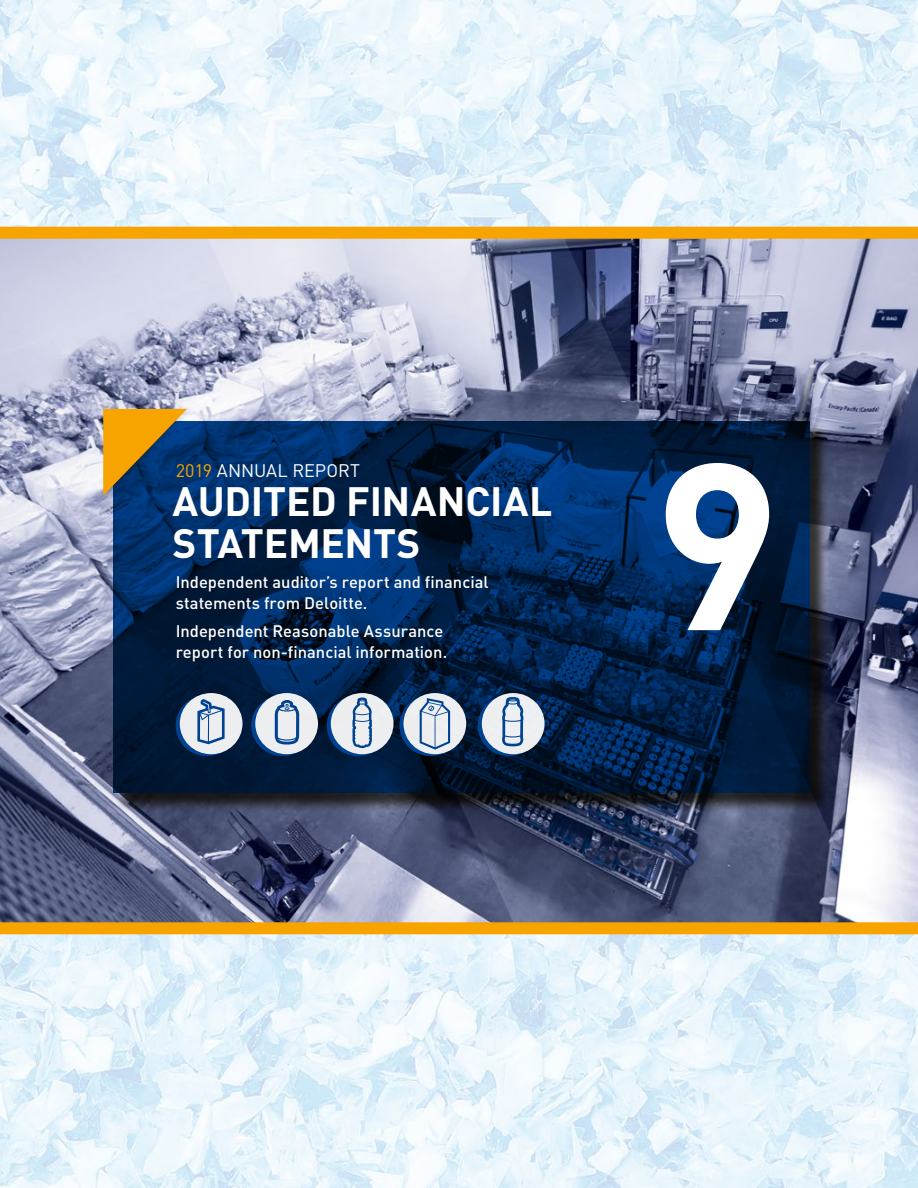
<style>
.page{position:relative;width:918px;height:1188px;background:#fff}
.page>*{position:absolute;margin:0;border:0;box-sizing:border-box;transform-origin:0 0}
.t1{font:700 232.8px "DIN Pro";color:#fff}
.t2{font:700 40.5px/42px "DIN Pro";letter-spacing:-.01em;color:#fff}
.t3{font:18px "DIN Pro";letter-spacing:-.005em;color:#fff}
.t4{font:500 16.5px/21px "DIN Pro";color:#fff}
.s1{color:#f7a300}
</style>
<div class="page">
<img style="left:0;top:0;width:918px;height:1188px">
<img style="left:0;top:239px;width:918px;height:683px">
<div style="left:116px;top:423px;width:712px;height:388px;background:#181716;opacity:.75"></div>
<svg style="left:114px;top:421px;width:696px;height:372px;background:#00234d"></svg>
<svg style="left:100px;top:405px;width:90px;height:93px"></svg>
<svg style="left:103px;top:409px;width:84px;height:87px;background:#7e6e3b"></svg>
<svg style="left:176px;top:695px;width:62px;height:61px"></svg>
<svg style="left:251px;top:695px;width:63px;height:61px"></svg>
<svg style="left:327px;top:695px;width:62px;height:61px"></svg>
<svg style="left:399px;top:695px;width:63px;height:61px"></svg>
<svg style="left:478px;top:695px;width:62px;height:61px"></svg>
<div style="left:180px;top:693px;width:63px;height:61px;background:#edeef0;border-radius:50%"></div>
<svg style="left:197px;top:699px;width:28px;height:45px"></svg>
<svg style="left:255px;top:693px;width:63px;height:61px;background:#e8eaee"></svg>
<div style="left:331px;top:693px;width:63px;height:61px;background:#edeef0;border-radius:50%"></div>
<svg style="left:404px;top:693px;width:62px;height:61px"></svg>
<div style="left:482px;top:693px;width:63px;height:61px;background:#edeef1;border-radius:50%"></div>
<svg style="left:275px;top:700px;width:24px;height:45px"></svg>
<svg style="left:353px;top:698px;width:19px;height:50px"></svg>
<svg style="left:420px;top:698px;width:30px;height:52px;background:#b7c7db"></svg>
<svg style="left:502px;top:697px;width:21px;height:49px"></svg>
<div style="left:0;top:922px;width:918px;height:12px;background:#f7a300"></div>
<div style="left:0;top:227px;width:918px;height:12px;background:#f7a300"></div>
<p class="t3" style="left:176px;top:456px;width:186px"><span class="s1">2019</span> ANNUAL REPORT</p>
<h2 class="t2" style="left:173px;top:476px;width:381px">AUDITED FINANCIAL<br>STATEMENTS</h2>
<p class="t4" style="left:176px;top:570px;width:314px">Independent auditor’s report and financial statements from Deloitte.</p>
<p class="t4" style="left:176px;top:619px;width:273px">Independent Reasonable Assurance report for non-financial information.</p>
<h1 class="t1" style="left:654px;top:352px;width:128px">9</h1>
</div>
